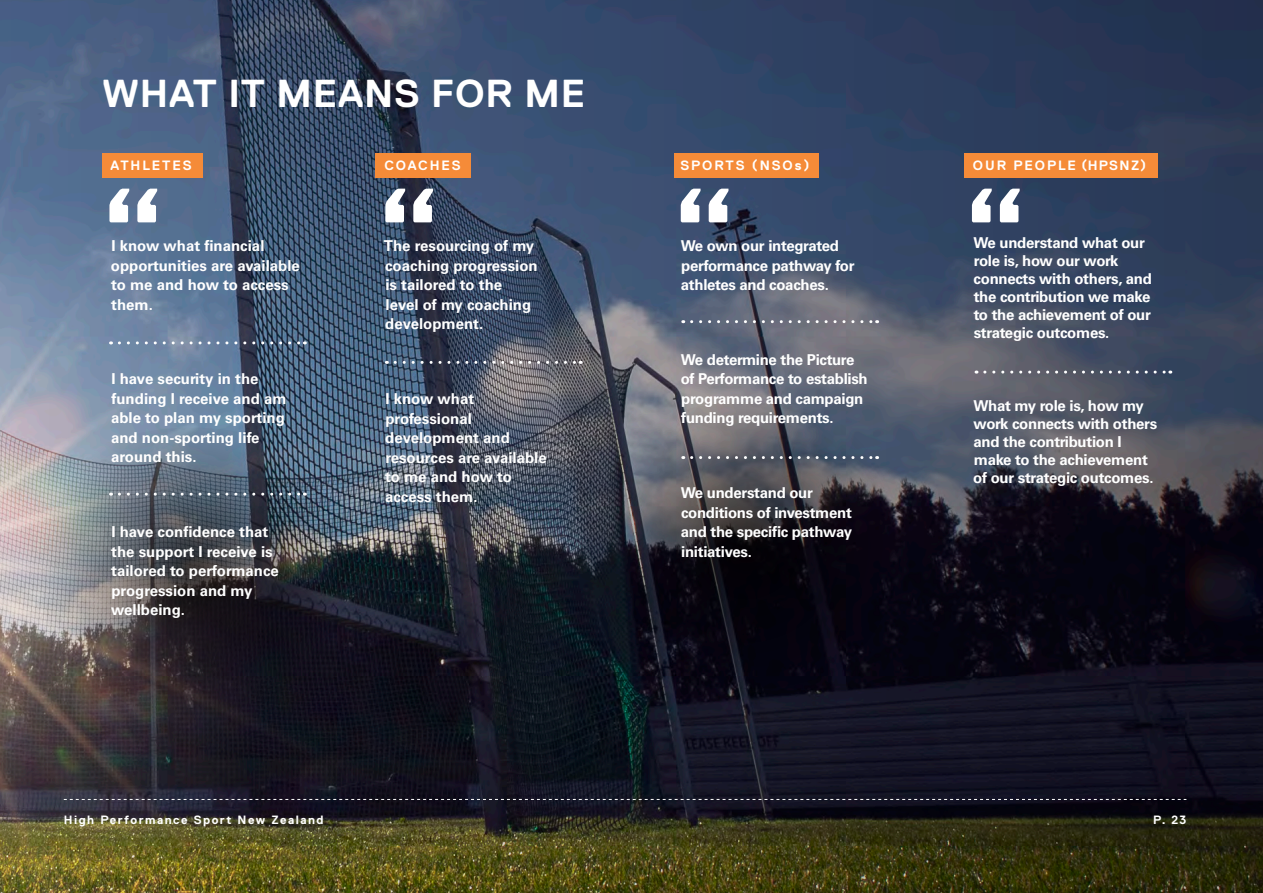
<style>
.page{position:relative;width:1263px;height:893px;background:#fff}
.page>*{position:absolute;margin:0;border:0;box-sizing:border-box;transform-origin:0 0}
.Body_Copy{font:700 116.4px "Replica";color:#fff}
.PAGE_HEADERS{font:700 39px "Replica";letter-spacing:.02em;color:#fff}
.Body_Copy-2{font:700 15px/18px "Univers LTCYR 65";letter-spacing:-.02em;color:#fff}
.Body_Copy-3{font:700 15px/19.5px "Univers LTCYR 65";color:#fff}
.PULL_QUOTE{font:700 13.5px "Replica";letter-spacing:.14em;color:#fff}
.PAGE_FOOTERS{font:700 12px "Replica";letter-spacing:.125em;color:#fff}
</style>
<div class="page">
<img style="left:0;top:0;width:1263px;height:893px">
<div style="left:102px;top:153px;width:101px;height:24px;background:#f58b38"></div>
<div style="left:375px;top:153px;width:96px;height:24px;background:#f58b38"></div>
<div style="left:674px;top:153px;width:144px;height:24px;background:#f58b38"></div>
<div style="left:964px;top:153px;width:194px;height:24px;background:#f58b38"></div>
<svg style="left:985px;top:371px;width:186px;height:3px"></svg>
<svg style="left:554px;top:402px;width:385px;height:287px;background:#282832"></svg>
<svg style="left:692px;top:320px;width:186px;height:3px"></svg>
<svg style="left:692px;top:456px;width:186px;height:3px"></svg>
<img style="left:0;top:427px;width:384px;height:287px;border-radius:50%">
<svg style="left:119px;top:341px;width:186px;height:3px"></svg>
<svg style="left:119px;top:493px;width:186px;height:3px"></svg>
<svg style="left:395px;top:361px;width:186px;height:3px"></svg>
<svg style="left:64px;top:799px;width:1122px;height:1px"></svg>
<p class="PAGE_HEADERS" style="left:102px;top:72px;width:485px">WHAT IT MEANS FOR ME</p>
<p class="PULL_QUOTE" style="left:111px;top:158px;width:83px">ATHLETES</p>
<p class="PULL_QUOTE" style="left:384px;top:158px;width:78px">COACHES</p>
<p class="PULL_QUOTE" style="left:680px;top:158px;width:131px">SPORTS (NSOs)</p>
<p class="PULL_QUOTE" style="left:973px;top:158px;width:175px">OUR PEOPLE (HPSNZ)</p>
<p class="Body_Copy" style="left:101px;top:165px;width:67px">“</p>
<p class="Body_Copy" style="left:377px;top:165px;width:67px">“</p>
<p class="Body_Copy" style="left:673px;top:165px;width:67px">“</p>
<p class="Body_Copy" style="left:964px;top:165px;width:67px">“</p>
<p class="Body_Copy-2" style="left:973px;top:233px;width:180px">We understand what our role is, how our work connects with others, and the contribution we make to the achievement of our strategic outcomes.</p>
<p class="Body_Copy-3" style="left:111px;top:235px;width:191px">I know what financial opportunities are available to me and how to access them.</p>
<p class="Body_Copy-2" style="left:681px;top:235px;width:175px;line-height:19.5px">We own our integrated performance pathway for athletes and coaches.</p>
<p class="Body_Copy-3" style="left:384px;top:236px;width:155px">The resourcing of my coaching progression is tailored to the<br>level of my coaching development.</p>
<p class="Body_Copy-3" style="left:111px;top:369px;width:177px">I have security in the funding I receive and am able to plan my sporting and non-sporting life around this.</p>
<p class="Body_Copy-3" style="left:111px;top:521px;width:169px">I have confidence that the support I receive is tailored to performance progression and my wellbeing.</p>
<p class="Body_Copy-3" style="left:385px;top:388px;width:163px">I know what professional development and resources are available to me and how to access them.</p>
<p class="Body_Copy-2" style="left:681px;top:349px;width:189px;line-height:19.5px">We determine the Picture of Performance to establish programme and campaign funding requirements.</p>
<p class="Body_Copy-2" style="left:681px;top:482px;width:173px;line-height:19.5px">We understand our conditions of investment and the specific pathway initiatives.</p>
<p class="Body_Copy-2" style="left:973px;top:396px;width:185px">What my role is, how my work connects with others and the contribution I make to the achievement of our strategic outcomes.</p>
<p class="PAGE_FOOTERS" style="left:64px;top:813px;width:261px">High Performance Sport New Zealand</p>
<p class="PAGE_FOOTERS" style="left:1153px;top:813px;width:35px">P. 23</p>
</div>
